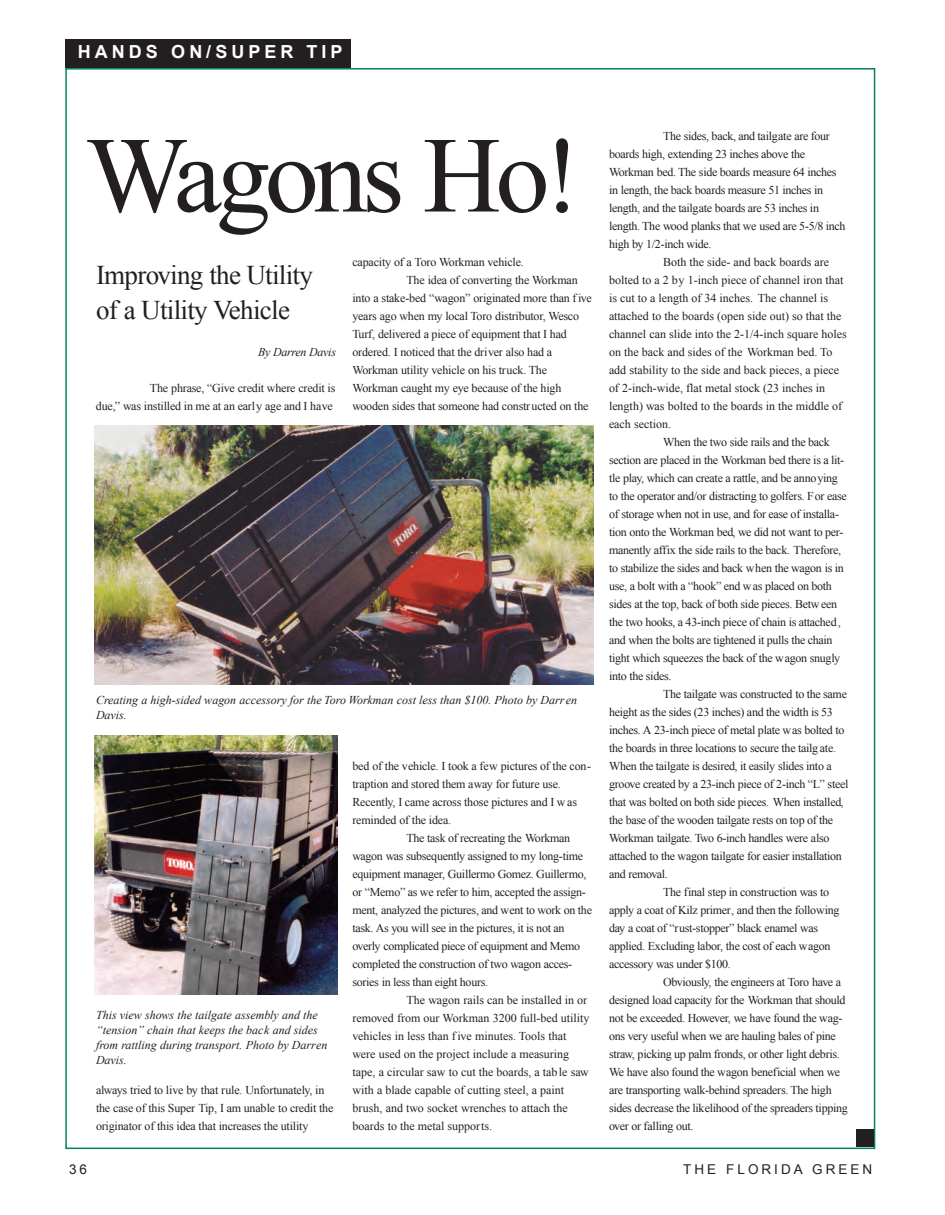
<style>
.page{position:relative;width:945px;height:1215px;background:#fff}
.page>*{position:absolute;margin:0;border:0;box-sizing:border-box;transform-origin:0 0}
.t1{font:108px "Times New Roman";letter-spacing:-.05em;color:#231f20}
.t2{font:27px/36px "Times New Roman";letter-spacing:-.025em;color:#231f20}
.t3{font:700 18px "Arial";letter-spacing:.22em;color:#fff}
.t4{font:13.5px "Arial";letter-spacing:.22em;color:#231f20}
.t5{font:12px/18px "Times New Roman";letter-spacing:-.025em;color:#231f20;text-align:right}
.t6{font:12px "Times New Roman";color:#231f20}
.t7{font:italic 12px/15px "Times New Roman";color:#231f20}
.t8{font:italic 12px "Times New Roman";letter-spacing:-.025em;color:#231f20}
</style>
<div class="page">
<div style="left:65px;top:39px;width:286px;height:29px;background:#231f20"></div>
<img style="left:94px;top:425px;width:500px;height:259px">
<img style="left:94px;top:736px;width:244px;height:259px">
<div style="left:856px;top:1130px;width:18px;height:18px;background:#231f20"></div>
<h3 class="t3" style="left:78px;top:40px;width:266px">HANDS ON/SUPER TIP</h3>
<h1 class="t1" style="left:86px;top:103px;width:496px">Wagons Ho!</h1>
<h2 class="t2" style="left:96px;top:256px;width:218px">Improving the Utility of a Utility Vehicle</h2>
<p class="t8" style="left:258px;top:343px;width:79px">By Darren Davis</p>
<p class="t5" style="left:96px;top:378px;width:241px">The phrase, “Give credit where credit is<br>due,” was instilled in me at an early age and I have</p>
<p class="t5" style="left:352px;top:252px;width:173px">capacity of a Toro Workman vehicle.</p>
<p class="t5" style="left:406px;top:270px;width:173px">The idea of converting the Workman</p>
<p class="t5" style="left:352px;top:288px;width:241px">into a stake-bed “wagon” originated more than five</p>
<p class="t5" style="left:352px;top:306px;width:228px">years ago when my local Toro distributor, Wesco</p>
<p class="t5" style="left:352px;top:324px;width:216px">Turf, delivered a piece of equipment that I had</p>
<p class="t5" style="left:352px;top:342px;width:201px">ordered. I noticed that the driver also had a</p>
<p class="t5" style="left:352px;top:360px;width:196px">Workman utility vehicle on his truck. The</p>
<p class="t5" style="left:352px;top:378px;width:210px">Workman caught my eye because of the high</p>
<p class="t5" style="left:352px;top:396px;width:238px">wooden sides that someone had constructed on the</p>
<p class="t7" style="left:96px;top:692px;width:483px">Creating a high-sided wagon accessory for the Toro Workman cost less than $100. Photo by Darren<br>Davis.</p>
<p class="t7" style="left:96px;top:1007px;width:233px">This view shows the tailgate assembly and the “tension” chain that keeps the back and sides from rattling during transport. Photo by Darren Davis.</p>
<p class="t5" style="left:96px;top:1080px;width:239px;text-align:left">always tried to live by that rule. Unfortunately, in the case of this Super Tip, I am unable to credit the originator of this idea that increases the utility</p>
<p class="t5" style="left:352px;top:756px;width:240px">bed of the vehicle. I took a few pictures of the con-</p>
<p class="t5" style="left:352px;top:774px;width:210px">traption and stored them away for future use.</p>
<p class="t5" style="left:352px;top:792px;width:226px">Recently, I came across those pictures and I w as</p>
<p class="t5" style="left:352px;top:810px;width:100px">reminded of the idea.</p>
<p class="t5" style="left:406px;top:828px;width:165px">The task of recreating the Workman</p>
<p class="t5" style="left:352px;top:846px;width:232px">wagon was subsequently assigned to my long-time</p>
<p class="t5" style="left:352px;top:864px;width:236px">equipment manager, Guillermo Gomez. Guillermo,</p>
<p class="t5" style="left:352px;top:882px;width:235px">or “Memo” as we refer to him, accepted the assign-</p>
<p class="t5" style="left:352px;top:900px;width:241px">ment, analyzed the pictures, and went to work on the</p>
<p class="t5" style="left:352px;top:918px;width:213px">task. As you will see in the pictures, it is not an</p>
<p class="t5" style="left:352px;top:936px;width:229px">overly complicated piece of equipment and Memo</p>
<p class="t5" style="left:352px;top:954px;width:221px">completed the construction of two wagon acces-</p>
<p class="t5" style="left:352px;top:972px;width:137px">sories in less than eight hours.</p>
<p class="t6" style="left:406px;top:991px;width:182px">The wagon rails can be installed in or</p>
<p class="t6" style="left:352px;top:1009px;width:238px">removed from our Workman 3200 full-bed utility</p>
<p class="t6" style="left:352px;top:1027px;width:215px">vehicles in less than f ive minutes. Tools that</p>
<p class="t6" style="left:352px;top:1045px;width:218px">were used on the project include a measuring</p>
<p class="t6" style="left:352px;top:1063px;width:238px">tape, a circular saw to cut the boards, a table saw</p>
<p class="t6" style="left:352px;top:1081px;width:213px">with a blade capable of cutting steel, a paint</p>
<p class="t6" style="left:352px;top:1099px;width:217px">brush, and two socket wrenches to attach the</p>
<p class="t6" style="left:352px;top:1117px;width:141px">boards to the metal supports.</p>
<p class="t5" style="left:663px;top:126px;width:168px">The sides, back, and tailgate are four</p>
<p class="t5" style="left:609px;top:144px;width:198px">boards high, extending 23 inches above the</p>
<p class="t5" style="left:609px;top:162px;width:229px">Workman bed. The side boards measure 64 inches</p>
<p class="t5" style="left:609px;top:180px;width:216px">in length, the back boards measure 51 inches in</p>
<p class="t5" style="left:609px;top:198px;width:212px">length, and the tailgate boards are 53 inches in</p>
<p class="t5" style="left:609px;top:216px;width:238px">length. The wood planks that we used are 5-5/8 inch</p>
<p class="t5" style="left:609px;top:234px;width:104px">high by 1/2-inch wide.</p>
<p class="t6" style="left:663px;top:253px;width:168px">Both the side- and back boards are</p>
<p class="t6" style="left:609px;top:271px;width:236px">bolted to a 2 by 1-inch piece of channel iron that</p>
<p class="t6" style="left:609px;top:289px;width:221px">is cut to a length of 34 inches. The channel is</p>
<p class="t6" style="left:609px;top:307px;width:234px">attached to the boards (open side out) so that the</p>
<p class="t6" style="left:609px;top:325px;width:239px">channel can slide into the 2-1/4-inch square holes</p>
<p class="t6" style="left:609px;top:343px;width:225px">on the back and sides of the Workman bed. To</p>
<p class="t6" style="left:609px;top:361px;width:232px">add stability to the side and back pieces, a piece</p>
<p class="t6" style="left:609px;top:379px;width:218px">of 2-inch-wide, flat metal stock (23 inches in</p>
<p class="t6" style="left:609px;top:397px;width:235px">length) was bolted to the boards in the middle of</p>
<p class="t6" style="left:609px;top:415px;width:64px">each section.</p>
<p class="t5" style="left:663px;top:432px;width:168px">When the two side rails and the back</p>
<p class="t5" style="left:609px;top:450px;width:237px">section are placed in the Workman bed there is a lit-</p>
<p class="t5" style="left:609px;top:468px;width:230px">tle play, which can create a rattle, and be annoying</p>
<p class="t5" style="left:609px;top:486px;width:239px">to the operator and/or distracting to golfers. For ease</p>
<p class="t5" style="left:609px;top:504px;width:232px">of storage when not in use, and for ease of installa-</p>
<p class="t5" style="left:609px;top:522px;width:236px">tion onto the Workman bed, we did not want to per-</p>
<p class="t5" style="left:609px;top:540px;width:234px">manently affix the side rails to the back. Therefore,</p>
<p class="t5" style="left:609px;top:558px;width:236px">to stabilize the sides and back when the wagon is in</p>
<p class="t5" style="left:609px;top:576px;width:224px">use, a bolt with a “hook” end was placed on both</p>
<p class="t5" style="left:609px;top:594px;width:230px">sides at the top, back of both side pieces. Betw een</p>
<p class="t5" style="left:609px;top:612px;width:233px">the two hooks, a 43-inch piece of chain is attached,</p>
<p class="t5" style="left:609px;top:630px;width:225px">and when the bolts are tightened it pulls the chain</p>
<p class="t5" style="left:609px;top:648px;width:233px">tight which squeezes the back of the wagon snugly</p>
<p class="t5" style="left:609px;top:666px;width:64px">into the sides.</p>
<p class="t5" style="left:663px;top:684px;width:185px">The tailgate was constructed to the same</p>
<p class="t5" style="left:609px;top:702px;width:225px">height as the sides (23 inches) and the width is 53</p>
<p class="t5" style="left:609px;top:720px;width:237px">inches. A 23-inch piece of metal plate was bolted to</p>
<p class="t5" style="left:609px;top:738px;width:229px">the boards in three locations to secure the tailg ate.</p>
<p class="t5" style="left:609px;top:756px;width:224px">When the tailgate is desired, it easily slides into a</p>
<p class="t5" style="left:609px;top:774px;width:241px">groove created by a 23-inch piece of 2-inch “L” steel</p>
<p class="t5" style="left:609px;top:792px;width:236px">that was bolted on both side pieces. When installed,</p>
<p class="t5" style="left:609px;top:810px;width:226px">the base of the wooden tailgate rests on top of the</p>
<p class="t5" style="left:609px;top:828px;width:222px">Workman tailgate. Two 6-inch handles were also</p>
<p class="t5" style="left:609px;top:846px;width:234px">attached to the wagon tailgate for easier installation</p>
<p class="t5" style="left:609px;top:864px;width:60px">and removal.</p>
<p class="t5" style="left:663px;top:882px;width:168px">The final step in construction was to</p>
<p class="t5" style="left:609px;top:900px;width:232px">apply a coat of Kilz primer, and then the following</p>
<p class="t5" style="left:609px;top:918px;width:211px">day a coat of “rust-stopper” black enamel was</p>
<p class="t5" style="left:609px;top:936px;width:223px">applied. Excluding labor, the cost of each wagon</p>
<p class="t5" style="left:609px;top:954px;width:123px">accessory was under $100.</p>
<p class="t5" style="left:663px;top:972px;width:180px">Obviously, the engineers at Toro have a</p>
<p class="t5" style="left:609px;top:990px;width:238px">designed load capacity for the Workman that should</p>
<p class="t5" style="left:609px;top:1008px;width:235px">not be exceeded. However, we have found the wag-</p>
<p class="t5" style="left:609px;top:1026px;width:228px">ons very useful when we are hauling bales of pine</p>
<p class="t5" style="left:609px;top:1044px;width:232px">straw, picking up palm fronds, or other light debris.</p>
<p class="t5" style="left:609px;top:1062px;width:233px">We have also found the wagon beneficial when we</p>
<p class="t5" style="left:609px;top:1080px;width:224px">are transporting walk-behind spreaders. The high</p>
<p class="t5" style="left:609px;top:1098px;width:240px">sides decrease the likelihood of the spreaders tipping</p>
<p class="t5" style="left:609px;top:1116px;width:86px">over or falling out.</p>
<p class="t4" style="left:69px;top:1160px;width:20px">36</p>
<p class="t4" style="left:683px;top:1160px;width:190px">THE FLORIDA GREEN</p>
</div>
